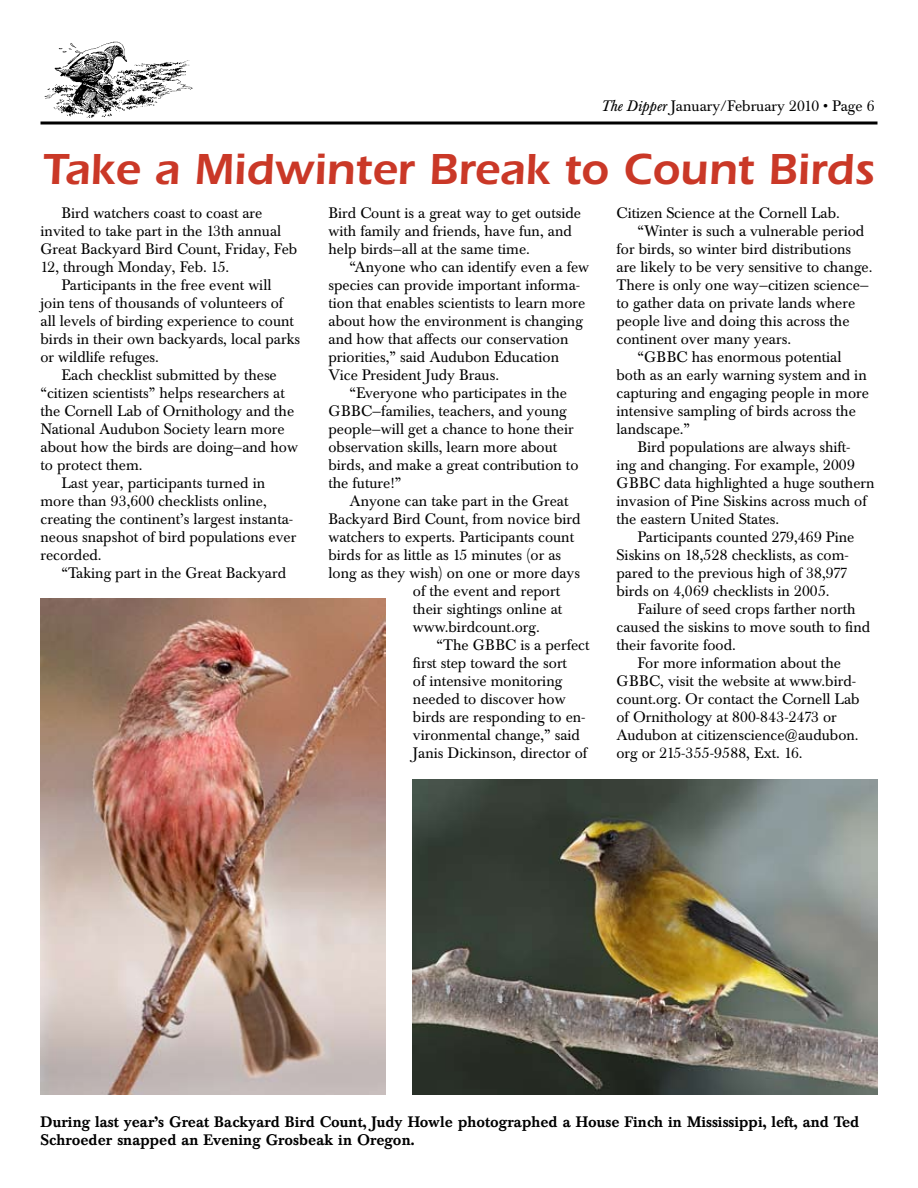
<style>
.page{position:relative;width:918px;height:1188px;background:#fff}
.page>*{position:absolute;margin:0;border:0;box-sizing:border-box;transform-origin:0 0}
.t1{font:600 45px "Itc Eras";color:#ca3827}
.t2{font:15px/18px "Baskerville BE";color:#000}
.t3{font:500 15px/18px "Baskerville BE";color:#000}
.s1{font-style:italic}
</style>
<div class="page">
<hr style="left:40px;top:122px;width:838px;height:2px;background:#000">
<img style="left:44px;top:41px;width:149px;height:77px">
<img style="left:413px;top:779px;width:465px;height:315px">
<img style="left:40px;top:598px;width:346px;height:496px">
<p class="t2" style="left:601px;top:97px;width:263px"><span class="s1">The Dipper</span> January/February 2010 • Page</p>
<h1 class="t1" style="left:43px;top:143px;width:833px">Take a Midwinter Break to Count Birds</h1>
<p class="t2" style="left:616px;top:204px;width:225px">Citizen Science at the Cornell Lab.</p>
<p class="t2" style="left:638px;top:222px;width:228px">“Winter is such a vulnerable period</p>
<p class="t2" style="left:616px;top:240px;width:236px">for birds, so winter bird distributions</p>
<p class="t2" style="left:616px;top:258px;width:257px">are likely to be very sensitive to change.</p>
<p class="t2" style="left:616px;top:276px;width:254px">There is only one way—citizen science—</p>
<p class="t2" style="left:616px;top:294px;width:240px">to gather data on private lands where</p>
<p class="t2" style="left:616px;top:312px;width:235px">people live and doing this across the</p>
<p class="t2" style="left:616px;top:330px;width:176px">continent over many years.</p>
<p class="t2" style="left:638px;top:348px;width:206px">“GBBC has enormous potential</p>
<p class="t2" style="left:616px;top:366px;width:252px">both as an early warning system and in</p>
<p class="t2" style="left:616px;top:384px;width:254px">capturing and engaging people in more</p>
<p class="t2" style="left:616px;top:402px;width:241px">intensive sampling of birds across the</p>
<p class="t2" style="left:616px;top:420px;width:75px">landscape.”</p>
<p class="t2" style="left:638px;top:438px;width:215px">Bird populations are always shift-</p>
<p class="t2" style="left:616px;top:456px;width:240px">ing and changing. For example, 2009</p>
<p class="t2" style="left:616px;top:474px;width:260px">GBBC data highlighted a huge southern</p>
<p class="t2" style="left:616px;top:492px;width:252px">invasion of Pine Siskins across much of</p>
<p class="t2" style="left:616px;top:510px;width:164px">the eastern United States.</p>
<p class="t2" style="left:637px;top:528px;width:218px">Participants counted 279,469 Pine</p>
<p class="t2" style="left:616px;top:546px;width:234px">Siskins on 18,528 checklists, as com-</p>
<p class="t2" style="left:616px;top:564px;width:233px">pared to the previous high of 38,977</p>
<p class="t2" style="left:616px;top:582px;width:215px">birds on 4,069 checklists in 2005.</p>
<p class="t2" style="left:637px;top:600px;width:220px">Failure of seed crops farther north</p>
<p class="t2" style="left:616px;top:618px;width:255px">caused the siskins to move south to find</p>
<p class="t2" style="left:616px;top:636px;width:121px">their favorite food.</p>
<p class="t2" style="left:637px;top:654px;width:205px">For more information about the</p>
<p class="t2" style="left:616px;top:672px;width:241px">GBBC, visit the website at www.bird-</p>
<p class="t2" style="left:617px;top:690px;width:245px">count.org. Or contact the Cornell Lab</p>
<p class="t2" style="left:617px;top:708px;width:222px">of Ornithology at 800-843-2473 or</p>
<p class="t2" style="left:617px;top:726px;width:244px">Audubon at citizenscience@audubon.</p>
<p class="t2" style="left:617px;top:744px;width:188px">org or 215-355-9588, Ext. 16.</p>
<p class="t2" style="left:62px;top:204px;width:202px">Bird watchers coast to coast are</p>
<p class="t2" style="left:41px;top:222px;width:242px">invited to take part in the 13th annual</p>
<p class="t2" style="left:41px;top:240px;width:258px">Great Backyard Bird Count, Friday, Feb</p>
<p class="t2" style="left:41px;top:258px;width:190px">12, through Monday, Feb. 15.</p>
<p class="t2" style="left:62px;top:276px;width:212px">Participants in the free event will</p>
<p class="t2" style="left:41px;top:294px;width:244px">join tens of thousands of volunteers of</p>
<p class="t2" style="left:41px;top:312px;width:255px">all levels of birding experience to count</p>
<p class="t2" style="left:41px;top:330px;width:261px">birds in their own backyards, local parks</p>
<p class="t2" style="left:41px;top:348px;width:120px">or wildlife refuges.</p>
<p class="t2" style="left:62px;top:366px;width:217px">Each checklist submitted by these</p>
<p class="t2" style="left:41px;top:384px;width:246px">“citizen scientists” helps researchers at</p>
<p class="t2" style="left:41px;top:402px;width:255px">the Cornell Lab of Ornithology and the</p>
<p class="t2" style="left:41px;top:420px;width:246px">National Audubon Society learn more</p>
<p class="t2" style="left:41px;top:438px;width:259px">about how the birds are doing—and how</p>
<p class="t2" style="left:41px;top:456px;width:104px">to protect them.</p>
<p class="t2" style="left:62px;top:474px;width:205px">Last year, participants turned in</p>
<p class="t2" style="left:41px;top:492px;width:228px">more than 93,600 checklists online,</p>
<p class="t2" style="left:41px;top:510px;width:254px">creating the continent’s largest instanta-</p>
<p class="t2" style="left:40px;top:528px;width:257px">neous snapshot of bird populations ever</p>
<p class="t2" style="left:40px;top:546px;width:63px">recorded.</p>
<p class="t2" style="left:61px;top:564px;width:226px">“Taking part in the Great Backyard</p>
<p class="t2" style="left:328px;top:204px;width:254px">Bird Count is a great way to get outside with family and friends, have fun, and help birds—all at the same time.</p>
<p class="t2" style="left:328px;top:258px;width:262px;text-indent:21px">“Anyone who can identify even a few species can provide important informa&shy;tion that enables scientists to learn more about how the environment is changing and how that affects our conservation priorities,” said Audubon Education Vice President Judy Braus.</p>
<p class="t2" style="left:328px;top:384px;width:251px;text-indent:21px">“Everyone who participates in the GBBC—families, teachers, and young people—will get a chance to hone their observation skills, learn more about birds, and make a great contribution to the future!”</p>
<p class="t2" style="left:349px;top:492px;width:221px">Anyone can take part in the Great</p>
<p class="t2" style="left:328px;top:510px;width:254px">Backyard Bird Count, from novice bird</p>
<p class="t2" style="left:328px;top:528px;width:247px">watchers to experts. Participants count</p>
<p class="t2" style="left:328px;top:546px;width:234px">birds for as little as 15 minutes (or as</p>
<p class="t2" style="left:328px;top:564px;width:253px">long as they wish) on one or more days</p>
<p class="t2" style="left:413px;top:582px;width:149px">of the event and report</p>
<p class="t2" style="left:413px;top:600px;width:151px">their sightings online at</p>
<p class="t2" style="left:413px;top:618px;width:128px">www.birdcount.org.</p>
<p class="t2" style="left:437px;top:636px;width:155px">“The GBBC is a perfect</p>
<p class="t2" style="left:413px;top:654px;width:156px">first step toward the sort</p>
<p class="t2" style="left:413px;top:672px;width:151px">of intensive monitoring</p>
<p class="t2" style="left:413px;top:690px;width:154px">needed to discover how</p>
<p class="t2" style="left:413px;top:708px;width:174px">birds are responding to en-</p>
<p class="t2" style="left:413px;top:726px;width:169px">vironmental change,” said</p>
<p class="t2" style="left:413px;top:744px;width:176px">Janis Dickinson, director of</p>
<p class="t3" style="left:40px;top:1113px;width:820px">During last year’s Great Backyard Bird Count, Judy Howle photographed a House Finch in Mississippi, left, and Ted<br>Schroeder snapped an Evening Grosbeak in Oregon.</p>
</div>
